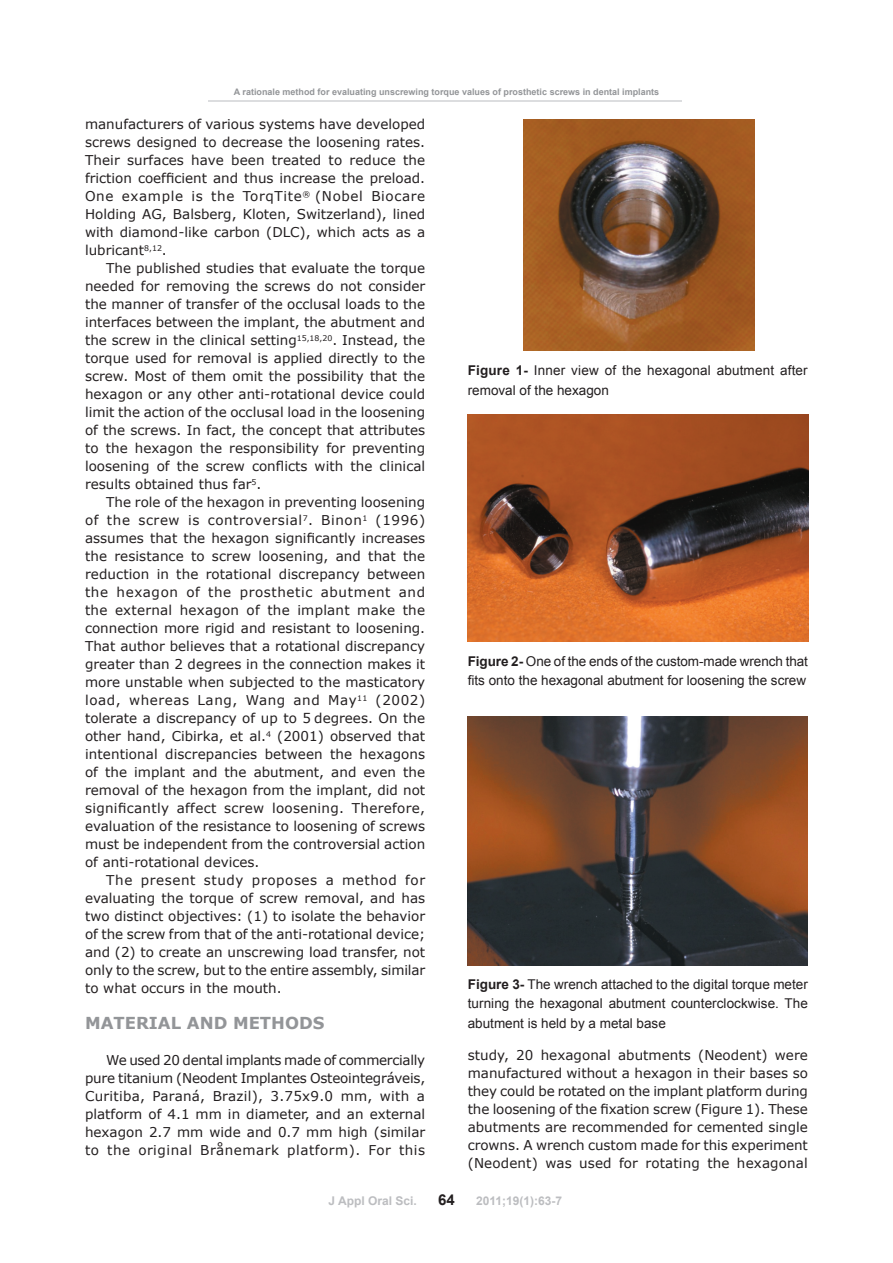
<style>
.page{position:relative;width:893px;height:1263px;background:#fff}
.page>*{position:absolute;margin:0;border:0;box-sizing:border-box;transform-origin:0 0}
.t1{font:700 16.5px "Verdana";color:#939598}
.t2{font:700 15px "Arial";color:#231f20}
.t3{font:13.5px/18px "Verdana";color:#231f20;text-align:justify}
.t4{font:13.5px/19.5px "Arial";color:#231f20}
.t5{font:700 12px "Arial";color:#bcbdc0}
.t6{font:700 9px "Arial";color:#939598}
.s1{font-weight:700}
</style>
<div class="page">
<hr style="left:208px;top:100px;width:474px;height:1px;background:#dcdddf">
<img style="left:523px;top:119px;width:231px;height:232px">
<img style="left:468px;top:415px;width:340px;height:227px">
<img style="left:468px;top:717px;width:340px;height:248px">
<p class="t6" style="left:234px;top:86px;width:427px">A rationale method for evaluating unscrewing torque values of prosthetic screws in dental implants</p>
<p class="t3" style="left:85px;top:115px;width:342px">manufacturers of various systems have developed screws designed to decrease the loosening rates.<br>Their surfaces have been treated to reduce the friction coefficient and thus increase the preload.<br>One example is the TorqTite<sup>®</sup> (Nobel Biocare Holding AG, Balsberg, Kloten, Switzerland), lined with diamond-like carbon (DLC), which acts as a lubricant<sup>8,12</sup>.</p>
<p class="t3" style="left:85px;top:259px;width:342px;text-indent:21px">The published studies that evaluate the torque needed for removing the screws do not consider the manner of transfer of the occlusal loads to the interfaces between the implant, the abutment and the screw in the clinical setting<sup>15,18,20</sup>. Instead, the torque used for removal is applied directly to the screw. Most of them omit the possibility that the hexagon or any other anti-rotational device could limit the action of the occlusal load in the loosening of the screws. In fact, the concept that attributes to the hexagon the responsibility for preventing loosening of the screw conflicts with the clinical results obtained thus far<sup>5</sup>.</p>
<p class="t3" style="left:85px;top:493px;width:342px;text-indent:21px">The role of the hexagon in preventing loosening of the screw is controversial<sup>7</sup>. Binon<sup>1</sup> (1996) assumes that the hexagon significantly increases the resistance to screw loosening, and that the reduction in the rotational discrepancy between the hexagon of the prosthetic abutment and the external hexagon of the implant make the connection more rigid and resistant to loosening.<br>That author believes that a rotational discrepancy greater than 2 degrees in the connection makes it more unstable when subjected to the masticatory load, whereas Lang, Wang and May<sup>11</sup> (2002) tolerate a discrepancy of up to 5 degrees. On the other hand, Cibirka, et al.<sup>4</sup> (2001) observed that intentional discrepancies between the hexagons of the implant and the abutment, and even the removal of the hexagon from the implant, did not significantly affect screw loosening. Therefore, evaluation of the resistance to loosening of screws must be independent from the controversial action of anti-rotational devices.</p>
<p class="t3" style="left:85px;top:871px;width:342px;text-indent:21px">The present study proposes a method for evaluating the torque of screw removal, and has two distinct objectives: (1) to isolate the behavior of the screw from that of the anti-rotational device; and (2) to create an unscrewing load transfer, not only to the screw, but to the entire assembly, similar to what occurs in the mouth.</p>
<p class="t1" style="left:85px;top:1013px;width:241px">MATERIAL AND METH ODS</p>
<p class="t3" style="left:85px;top:1051px;width:342px;text-indent:21px">We used 20 dental implants made of commercially pure titanium (Neodent Implantes Osteointegráveis, Curitiba, Paraná, Brazil), 3.75x9.0 mm, with a platform of 4.1 mm in diameter, and an external hexagon 2.7 mm wide and 0.7 mm high (similar to the original Brånemark platform). For this</p>
<p class="t3" style="left:468px;top:1046px;width:342px">study, 20 hexagonal abutments (Neodent) were manufactured without a hexagon in their bases so they could be rotated on the implant platform during the loosening of the fixation screw (Figure 1). These abutments are recommended for cemented single crowns. A wrench custom made for this experiment (Neodent) was used for rotating the hexagonal</p>
<p class="t4" style="left:468px;top:361px;width:341px"><span class="s1">Figure 1-</span> Inner view of the hexagonal abutment after removal of the hexagon</p>
<p class="t4" style="left:468px;top:651px;width:342px"><span class="s1">Figure 2-</span> One of the ends of the custom-made wrench that fits onto the hexagonal abutment for loosening the screw</p>
<p class="t4" style="left:468px;top:974px;width:342px;text-align:justify"><span class="s1">Figure 3-</span> The wrench attached to the digital torque meter turning the hexagonal abutment counterclockwise. The abutment is held by a metal base</p>
<p class="t5" style="left:328px;top:1193px;width:90px">J Appl Oral Sci.</p>
<p class="t2" style="left:438px;top:1190px;width:18px">64</p>
<p class="t5" style="left:476px;top:1193px;width:88px">2011;19(1):63-7</p>
</div>
